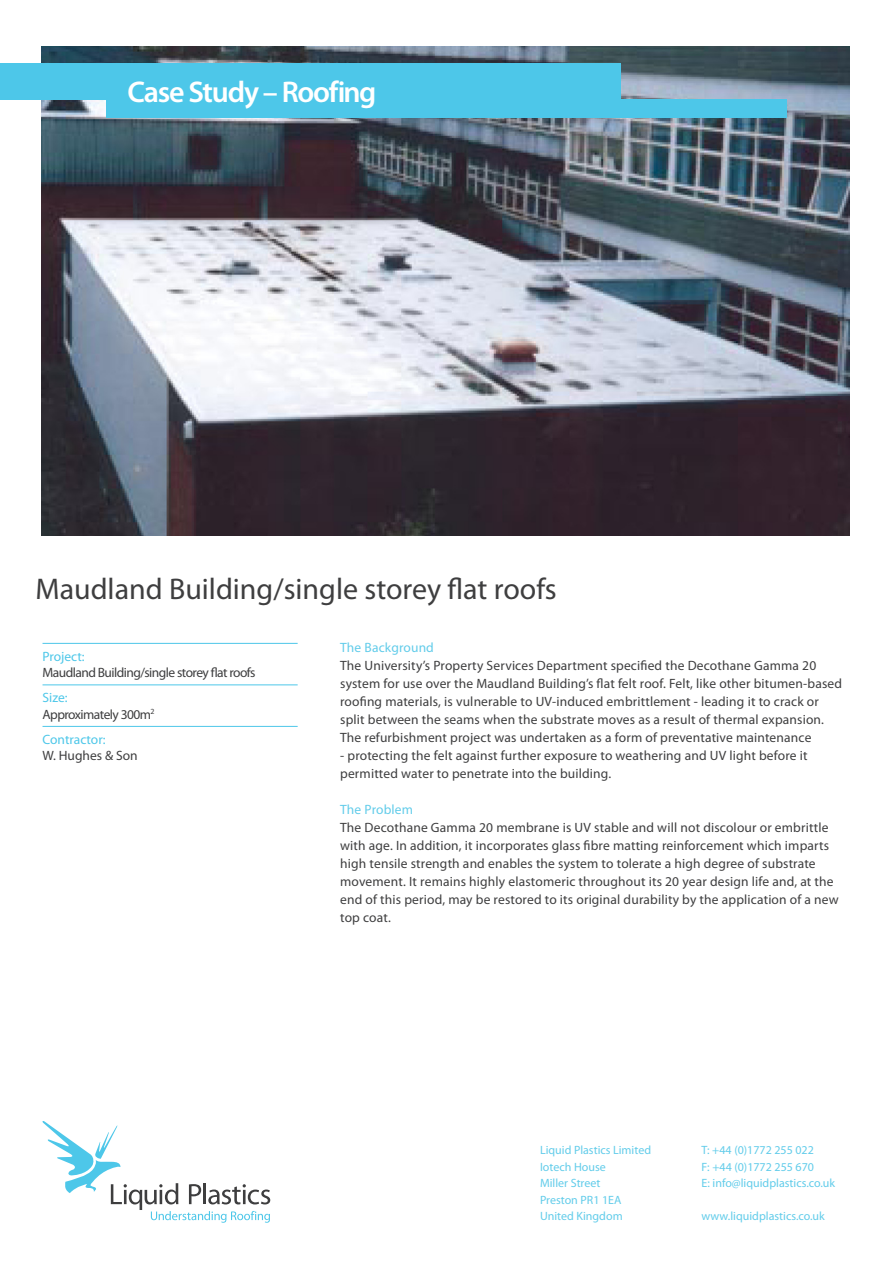
<style>
.page{position:relative;width:893px;height:1263px;background:#fff}
.page>*{position:absolute;margin:0;border:0;box-sizing:border-box;transform-origin:0 0}
.t1{font:30px "Myriad Pro";color:#3e3e3f}
.t2{font:600 30px "Myriad Pro";letter-spacing:-.04em;color:#fff}
.t3{font:13.5px/18px "Myriad Pro";letter-spacing:.01em;color:#3e3e3f}
.t4{font:13.5px "Myriad Pro";letter-spacing:-.04em;color:#3e3e3f}
.t5{font:13.5px "Myriad Pro";color:#4dc7e9}
.t6{font:13.5px "Myriad Pro";letter-spacing:.01em;color:#62ccea}
.t7{font:12px "Myriad Pro";color:#62ccea}
</style>
<div class="page">
<img style="left:41px;top:47px;width:808px;height:489px">
<div style="left:106px;top:100px;width:681px;height:18px;background:#4dc7e9"></div>
<div style="left:0;top:64px;width:620px;height:36px;background:#4dc7e9"></div>
<svg style="left:42px;top:1121px;width:228px;height:102px"></svg>
<hr style="left:43px;top:643px;width:255px;height:1px;background:#4dc7e9">
<hr style="left:43px;top:684px;width:255px;height:1px;background:#4dc7e9">
<hr style="left:43px;top:726px;width:255px;height:1px;background:#4dc7e9">
<p class="t2" style="left:128px;top:73px;width:250px">Case Study – Roofing</p>
<p class="t1" style="left:35px;top:571px;width:523px">Maudland Building/single storey flat roofs</p>
<p class="t5" style="left:43px;top:648px;width:44px">Project:</p>
<p class="t4" style="left:43px;top:664px;width:214px">Maudland Building/single storey flat roofs</p>
<p class="t5" style="left:43px;top:689px;width:27px">Size:</p>
<p class="t4" style="left:43px;top:706px;width:114px">Approximately 300m<sup>2</sup></p>
<p class="t5" style="left:43px;top:731px;width:65px">Contractor:</p>
<p class="t3" style="left:43px;top:746px;width:97px">W. Hughes &amp; Son</p>
<p class="t6" style="left:340px;top:639px;width:95px">The Background</p>
<p class="t3" style="left:340px;top:656px;width:503px">The University’s Property Services Department specified the Decothane Gamma 20 system for use over the Maudland Building’s flat felt roof. Felt, like other bitumen-based roofing materials, is vulnerable to UV-induced embrittlement - leading it to crack or split between the seams when the substrate moves as a result of thermal expansion.<br>The refurbishment project was undertaken as a form of preventative maintenance</p>
<p class="t3" style="left:340px;top:746px;width:469px">- protecting the felt against further exposure to weathering and UV light before it permitted water to penetrate into the building.</p>
<p class="t6" style="left:340px;top:801px;width:74px">The Problem</p>
<p class="t3" style="left:340px;top:818px;width:500px">The Decothane Gamma 20 membrane is UV stable and will not discolour or embrittle with age. In addition, it incorporates glass fibre matting reinforcement which imparts high tensile strength and enables the system to tolerate a high degree of substrate movement. It remains highly elastomeric throughout its 20 year design life and, at the end of this period, may be restored to its original durability by the application of a new top coat.</p>
<p class="t7" style="left:540px;top:1143px;width:113px">Liquid Plastics Limited</p>
<p class="t7" style="left:540px;top:1159px;width:67px">Iotech House</p>
<p class="t7" style="left:540px;top:1176px;width:62px">Miller Street</p>
<p class="t7" style="left:540px;top:1192px;width:83px">Preston PR1 1EA</p>
<p class="t7" style="left:540px;top:1209px;width:84px">United Kingdom</p>
<p class="t7" style="left:702px;top:1143px;width:114px">T: +44 (0)1772 255 022</p>
<p class="t7" style="left:702px;top:1159px;width:114px">F: +44 (0)1772 255 670</p>
<p class="t7" style="left:702px;top:1176px;width:135px">E: info@liquidplastics.co.uk</p>
<p class="t7" style="left:702px;top:1209px;width:125px">www.liquidplastics.co.uk</p>
</div>
